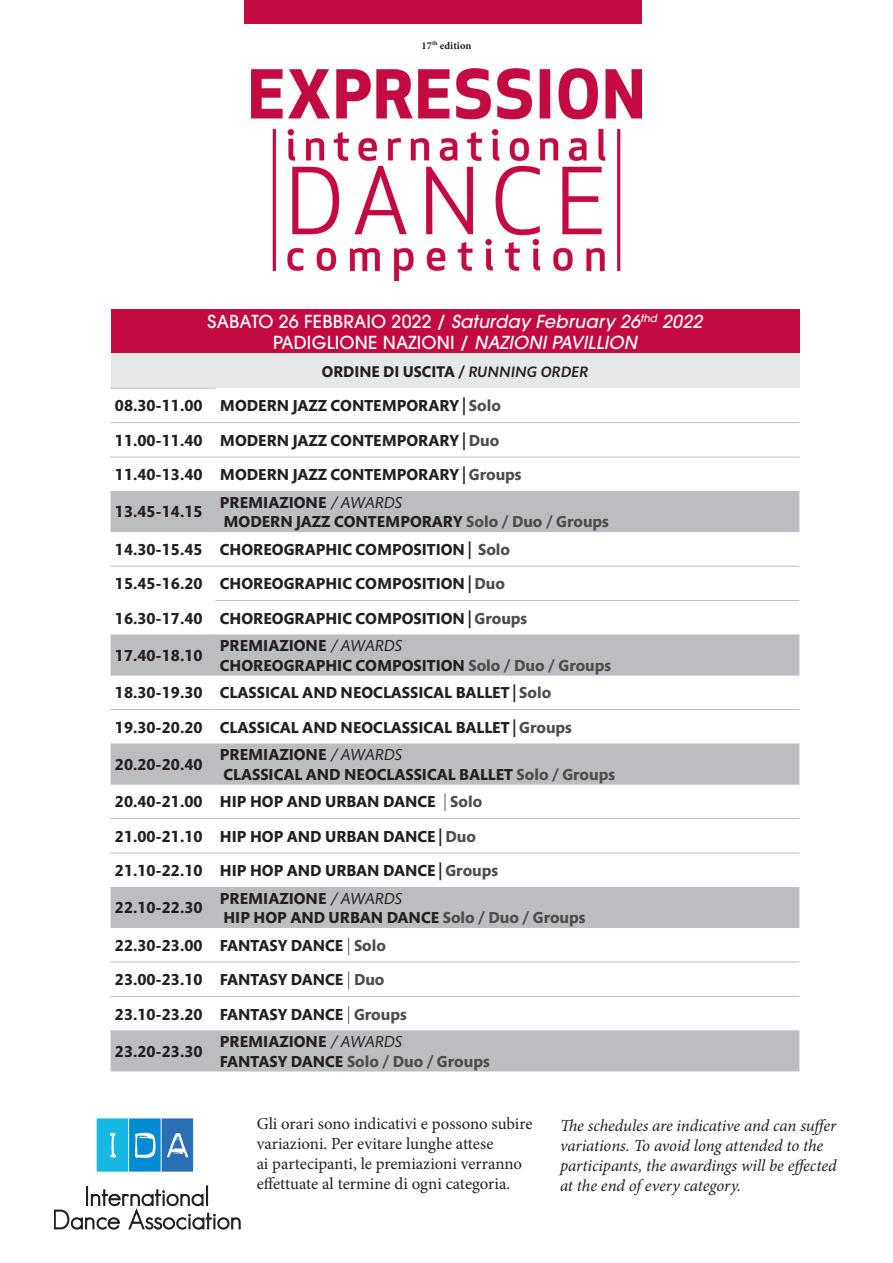
<style>
.page{position:relative;width:893px;height:1263px;background:#fff}
.page>*{position:absolute;margin:0;border:0;box-sizing:border-box;transform-origin:0 0}
.t1{font:italic 500 17.85px "Avant Garde";letter-spacing:.01em;color:#fff}
.t2{font:500 17.85px "Avant Garde";letter-spacing:.01em;color:#fff}
.t3{font:16.8px "Minion Pro";color:#231f20}
.t4{font:italic 16.8px/20.1px "Minion Pro";letter-spacing:-.005em;color:#231f20}
.t5{font:700 16.2px "Mundo Sans Std";color:#231f20}
.t6{font:700 16.2px "Mundo Sans Std";color:#4c4d4f}
.t7{font:700 15.9px "Mundo Sans Std";color:#231f20}
.t8{font:700 10.5px "Minion Pro";color:#231f20}
.s1{font-style:normal}
.s2{font-style:italic}
.s3{font-weight:500;font-style:italic;font-size:15.45px}
.s4{color:#4c4d4f}
.s5{font-weight:400;font-style:italic}
.s6{font-weight:300}
.s7{color:#231f20}
</style>
<div class="page">
<div style="left:244px;top:0;width:398px;height:23px;background:#c30a43"></div>
<img style="left:251px;top:68px;width:391px;height:213px">
<svg style="left:97px;top:1118px;width:96px;height:54px;background:#319ed3"></svg>
<div style="left:86px;top:1186px;width:2px;height:20px;background:#231f20;border:1px solid #231f20"></div>
<hr style="left:206px;top:1186px;width:2px;height:20px;background:#231f20">
<svg style="left:54px;top:1189px;width:186px;height:40px"></svg>
<div style="left:111px;top:309px;width:688px;height:45px;background:#c30a43"></div>
<div style="left:111px;top:354px;width:688px;height:34px;background:#e6e7e8"></div>
<svg style="left:111px;top:492px;width:688px;height:579px"></svg>
<hr style="left:111px;top:388px;width:104px;height:1px;background:#bcbdc0">
<hr style="left:111px;top:422px;width:104px;height:1px;background:#bcbdc0">
<hr style="left:215px;top:422px;width:584px;height:1px;background:#bcbdc0">
<hr style="left:111px;top:457px;width:104px;height:1px;background:#bcbdc0">
<hr style="left:215px;top:457px;width:584px;height:1px;background:#bcbdc0">
<hr style="left:111px;top:491px;width:104px;height:1px;background:#bcbdc0">
<hr style="left:215px;top:491px;width:584px;height:1px;background:#bcbdc0">
<hr style="left:111px;top:531px;width:104px;height:1px;background:#bcbdc0">
<hr style="left:215px;top:531px;width:584px;height:1px;background:#bcbdc0">
<hr style="left:111px;top:566px;width:104px;height:1px;background:#bcbdc0">
<hr style="left:215px;top:566px;width:584px;height:1px;background:#bcbdc0">
<hr style="left:215px;top:600px;width:584px;height:1px;background:#bcbdc0">
<hr style="left:111px;top:635px;width:104px;height:1px;background:#bcbdc0">
<hr style="left:215px;top:635px;width:584px;height:1px;background:#bcbdc0">
<hr style="left:111px;top:675px;width:104px;height:1px;background:#bcbdc0">
<hr style="left:215px;top:675px;width:584px;height:1px;background:#bcbdc0">
<hr style="left:111px;top:709px;width:104px;height:1px;background:#bcbdc0">
<hr style="left:215px;top:709px;width:584px;height:1px;background:#bcbdc0">
<hr style="left:111px;top:744px;width:104px;height:1px;background:#bcbdc0">
<hr style="left:215px;top:744px;width:584px;height:1px;background:#bcbdc0">
<hr style="left:111px;top:784px;width:104px;height:1px;background:#bcbdc0">
<hr style="left:215px;top:784px;width:584px;height:1px;background:#bcbdc0">
<hr style="left:111px;top:818px;width:104px;height:1px;background:#bcbdc0">
<hr style="left:215px;top:818px;width:584px;height:1px;background:#bcbdc0">
<hr style="left:111px;top:853px;width:104px;height:1px;background:#bcbdc0">
<hr style="left:215px;top:853px;width:584px;height:1px;background:#bcbdc0">
<hr style="left:111px;top:887px;width:104px;height:1px;background:#bcbdc0">
<hr style="left:215px;top:887px;width:584px;height:1px;background:#bcbdc0">
<hr style="left:111px;top:927px;width:104px;height:1px;background:#bcbdc0">
<hr style="left:215px;top:927px;width:584px;height:1px;background:#bcbdc0">
<hr style="left:111px;top:962px;width:104px;height:1px;background:#bcbdc0">
<hr style="left:215px;top:962px;width:584px;height:1px;background:#bcbdc0">
<hr style="left:111px;top:996px;width:104px;height:1px;background:#bcbdc0">
<hr style="left:215px;top:996px;width:584px;height:1px;background:#bcbdc0">
<hr style="left:111px;top:1030px;width:104px;height:1px;background:#bcbdc0">
<hr style="left:215px;top:1030px;width:584px;height:1px;background:#bcbdc0">
<hr style="left:111px;top:1071px;width:104px;height:1px;background:#bcbdc0">
<hr style="left:215px;top:1071px;width:584px;height:1px;background:#bcbdc0">
<p class="t8" style="left:422px;top:38px;width:51px">17<sup>th</sup> edition</p>
<p class="t1" style="left:208px;top:310px;width:496px"><span class="s1">SABATO 26 FEBBRAIO 2022 /</span> Saturday February 26<sup>thd</sup> 2022</p>
<p class="t2" style="left:273px;top:332px;width:365px">PADIGLIONE NAZIONI / <span class="s2">NAZIONI PAVILLION</span></p>
<p class="t7" style="left:322px;top:363px;width:268px">ORDINE DI USCITA / <span class="s3">RUNNING ORDER</span></p>
<p class="t5" style="left:115px;top:397px;width:89px">08.30-11.00</p>
<p class="t5" style="left:220px;top:397px;width:282px">MODERN JAZZ CONTEMPORARY | <span class="s4">Solo</span></p>
<p class="t5" style="left:115px;top:431px;width:89px">11.00-11.40</p>
<p class="t5" style="left:220px;top:431px;width:281px">MODERN JAZZ CONTEMPORARY | <span class="s4">Duo</span></p>
<p class="t5" style="left:115px;top:466px;width:89px">11.40-13.40</p>
<p class="t5" style="left:220px;top:466px;width:303px">MODERN JAZZ CONTEMPORARY | <span class="s4">Groups</span></p>
<p class="t5" style="left:115px;top:503px;width:89px">13.45-14.15</p>
<p class="t5" style="left:220px;top:493px;width:184px">PREMIAZIONE <span class="s5">/ AWARDS</span></p>
<p class="t5" style="left:223px;top:513px;width:387px">MODERN JAZZ CONTEMPORARY <span class="s4">Solo / Duo / Groups</span></p>
<p class="t5" style="left:115px;top:540px;width:89px">14.30-15.45</p>
<p class="t5" style="left:220px;top:540px;width:292px">CHOREOGRAPHIC COMPOSITION | <span class="s4">Solo</span></p>
<p class="t5" style="left:115px;top:575px;width:89px">15.45-16.20</p>
<p class="t5" style="left:220px;top:575px;width:287px">CHOREOGRAPHIC COMPOSITION | <span class="s4">Duo</span></p>
<p class="t5" style="left:115px;top:609px;width:89px">16.30-17.40</p>
<p class="t5" style="left:220px;top:609px;width:309px">CHOREOGRAPHIC COMPOSITION | <span class="s4">Groups</span></p>
<p class="t5" style="left:115px;top:646px;width:89px">17.40-18.10</p>
<p class="t5" style="left:220px;top:637px;width:184px">PREMIAZIONE <span class="s5">/ AWARDS</span></p>
<p class="t5" style="left:220px;top:656px;width:393px">CHOREOGRAPHIC COMPOSITION <span class="s4">Solo / Duo / Groups</span></p>
<p class="t5" style="left:115px;top:684px;width:89px">18.30-19.30</p>
<p class="t5" style="left:220px;top:684px;width:333px">CLASSICAL AND NEOCLASSICAL BALLET | <span class="s4">Solo</span></p>
<p class="t5" style="left:115px;top:718px;width:89px">19.30-20.20</p>
<p class="t5" style="left:220px;top:718px;width:353px">CLASSICAL AND NEOCLASSICAL BALLET | <span class="s4">Groups</span></p>
<p class="t5" style="left:115px;top:755px;width:89px">20.20-20.40</p>
<p class="t5" style="left:220px;top:746px;width:184px">PREMIAZIONE <span class="s5">/ AWARDS</span></p>
<p class="t5" style="left:223px;top:765px;width:393px">CLASSICAL AND NEOCLASSICAL BALLET <span class="s4">Solo / Groups</span></p>
<p class="t5" style="left:115px;top:793px;width:89px">20.40-21.00</p>
<p class="t5" style="left:220px;top:793px;width:264px">HIP HOP AND URBAN DANCE <span class="s6">|</span> <span class="s4">Solo</span></p>
<p class="t5" style="left:115px;top:827px;width:89px">21.00-21.10</p>
<p class="t5" style="left:220px;top:827px;width:257px">HIP HOP AND URBAN DANCE | <span class="s4">Duo</span></p>
<p class="t5" style="left:115px;top:862px;width:89px">21.10-22.10</p>
<p class="t5" style="left:220px;top:862px;width:280px">HIP HOP AND URBAN DANCE | <span class="s4">Groups</span></p>
<p class="t5" style="left:115px;top:899px;width:89px">22.10-22.30</p>
<p class="t5" style="left:220px;top:889px;width:184px">PREMIAZIONE <span class="s5">/ AWARDS</span></p>
<p class="t5" style="left:223px;top:909px;width:364px">HIP HOP AND URBAN DANCE <span class="s4">Solo / Duo / Groups</span></p>
<p class="t5" style="left:115px;top:936px;width:89px">22.30-23.00</p>
<p class="t5" style="left:220px;top:936px;width:168px">FANTASY DANCE <span class="s6">|</span> <span class="s4">Solo</span></p>
<p class="t5" style="left:115px;top:971px;width:89px">23.00-23.10</p>
<p class="t5" style="left:220px;top:971px;width:166px">FANTASY DANCE <span class="s6">|</span> <span class="s4">Duo</span></p>
<p class="t5" style="left:115px;top:1005px;width:89px">23.10-23.20</p>
<p class="t5" style="left:220px;top:1005px;width:188px">FANTASY DANCE <span class="s6">|</span> <span class="s4">Groups</span></p>
<p class="t5" style="left:115px;top:1042px;width:89px">23.20-23.30</p>
<p class="t5" style="left:220px;top:1033px;width:184px">PREMIAZIONE <span class="s5">/ AWARDS</span></p>
<p class="t6" style="left:220px;top:1052px;width:271px"><span class="s7">FANTASY DANCE</span> Solo / Duo / Groups</p>
<p class="t3" style="left:257px;top:1112px;width:277px">Gli orari sono indicativi e possono subire</p>
<p class="t3" style="left:257px;top:1132px;width:238px">variazioni. Per evitare lunghe attese</p>
<p class="t3" style="left:257px;top:1152px;width:267px">ai partecipanti, le premiazioni verranno</p>
<p class="t3" style="left:257px;top:1172px;width:255px">effettuate al termine di ogni categoria.</p>
<p class="t4" style="left:560px;top:1115px;width:278px">The schedules are indicative and can suffer variations. To avoid long attended to the participants, the awardings will be effected</p>
<p class="t4" style="left:560px;top:1176px;width:182px">at the end of every category.</p>
</div>
